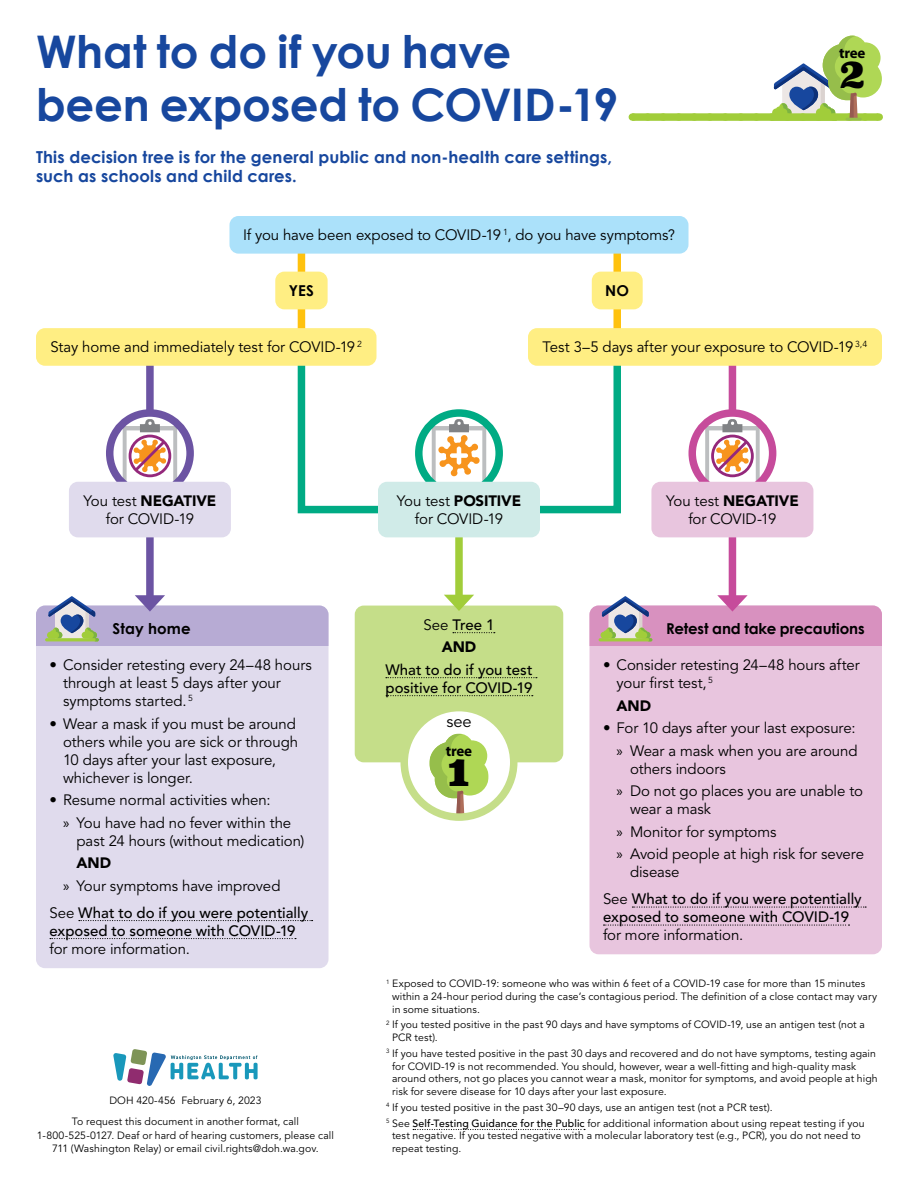
<style>
.page{position:relative;width:918px;height:1188px;background:#fff}
.page>*{position:absolute;margin:0;border:0;box-sizing:border-box;transform-origin:0 0}
.t1{font:700 45px/52.5px "Century Gothic";letter-spacing:-.005em;color:#17479e}
.t2{font:39.45px "Superclarendon Bl";color:#000}
.t3{font:700 16.5px/19.5px "Century Gothic";letter-spacing:.01em;color:#17479e}
.t4{font:16.5px "Avenir LT Std";color:#000}
.Questions{font:15px/18px "Avenir LT Std";letter-spacing:-.005em;color:#000}
.Text{font:500 15px/18px "Avenir LT Std";color:#000}
.H3_Quarantine{font:700 15px "Century Gothic";letter-spacing:-.005em;color:#000}
.t5{font:700 15px "Myriad Pro";letter-spacing:-.015em;color:#000}
.H3_Stay_home{font:700 15px "Century Gothic";letter-spacing:.01em;color:#000}
.Text_AND{font:900 15px "Avenir LT Std";letter-spacing:-.005em;color:#000}
.FN{font:10.5px/12.8px "Avenir LT Std";letter-spacing:.01em;color:#000}
.Pub_Number___ADA{font:10.5px/13.5px "Avenir LT Std";letter-spacing:.01em;color:#000;text-align:center}
.s1{font-weight:900}
.s2{font-family:"Myriad Pro"}
.s3{font-weight:400}
.s4{font-weight:500}
</style>
<div class="page">
<div style="left:632px;top:113px;width:246px;height:8px;background:#a1cd3a"></div>
<svg style="left:648px;top:36px;width:234px;height:85px"></svg>
<div style="left:590px;top:606px;width:292px;height:348px;background:#e8c5de;border-radius:9px"></div>
<div style="left:590px;top:606px;width:292px;height:40px;background:#d891bf"></div>
<svg style="left:632px;top:906px;width:234px;height:2px"></svg>
<svg style="left:604px;top:924px;width:246px;height:2px"></svg>
<hr style="left:599px;top:638px;width:53px;height:3px;background:#a1cd3a;border-radius:2px">
<svg style="left:600px;top:596px;width:52px;height:45px"></svg>
<div style="left:298px;top:231px;width:7px;height:121px;background:#ffc20e"></div>
<div style="left:729px;top:347px;width:7px;height:255px;background:#c64b9b"></div>
<svg style="left:717px;top:595px;width:31px;height:17px"></svg>
<div style="left:36px;top:606px;width:292px;height:362px;background:#e0dbed;border-radius:9px"></div>
<div style="left:36px;top:606px;width:292px;height:40px;background:#b7abd4"></div>
<svg style="left:79px;top:920px;width:234px;height:1px"></svg>
<svg style="left:50px;top:938px;width:246px;height:1px"></svg>
<hr style="left:45px;top:638px;width:54px;height:3px;background:#a1cd3a;border-radius:2px">
<svg style="left:47px;top:596px;width:52px;height:45px"></svg>
<div style="left:613px;top:231px;width:8px;height:121px;background:#ffc20e"></div>
<div style="left:230px;top:216px;width:458px;height:38px;background:#abe1fa;border-radius:9px"></div>
<div style="left:275px;top:272px;width:53px;height:37px;background:#ffee83;border-radius:9px"></div>
<div style="left:146px;top:347px;width:8px;height:255px;background:#6c54a3"></div>
<svg style="left:135px;top:595px;width:30px;height:17px"></svg>
<svg style="left:413px;top:1129px;width:172px;height:1px"></svg>
<div style="left:592px;top:272px;width:51px;height:37px;background:#ffee83;border-radius:9px"></div>
<div style="left:528px;top:328px;width:354px;height:38px;background:#ffee83;border-radius:9px"></div>
<div style="left:355px;top:606px;width:208px;height:156px;background:#c5de89;border-radius:9px"></div>
<svg style="left:453px;top:632px;width:42px;height:1px"></svg>
<svg style="left:386px;top:677px;width:151px;height:1px"></svg>
<svg style="left:386px;top:695px;width:147px;height:1px"></svg>
<svg style="left:110px;top:413px;width:80px;height:80px"></svg>
<svg style="left:123px;top:419px;width:54px;height:63px"></svg>
<div style="left:106px;top:409px;width:88px;height:88px;border:8px solid #6c54a3;border-radius:50%"></div>
<div style="left:69px;top:482px;width:162px;height:55px;background:#e0dbed;border-radius:9px"></div>
<svg style="left:692px;top:413px;width:81px;height:80px"></svg>
<svg style="left:705px;top:419px;width:55px;height:63px"></svg>
<div style="left:689px;top:409px;width:87px;height:88px;border:8px solid #c64b9b;border-radius:50%"></div>
<div style="left:651px;top:482px;width:162px;height:55px;background:#e8c5de;border-radius:9px"></div>
<div style="left:455px;top:455px;width:8px;height:146px;background:#a1cd3a"></div>
<svg style="left:444px;top:595px;width:30px;height:16px"></svg>
<svg style="left:297px;top:347px;width:126px;height:167px"></svg>
<svg style="left:419px;top:413px;width:80px;height:80px"></svg>
<svg style="left:432px;top:332px;width:193px;height:182px"></svg>
<div style="left:450px;top:453px;width:18px;height:5px;background:#fff;border-radius:2px"></div>
<hr style="left:457px;top:447px;width:4px;height:18px;background:#fff;border-radius:2px">
<div style="left:415px;top:409px;width:88px;height:88px;border:8px solid #00ab84;border-radius:50%"></div>
<div style="left:378px;top:482px;width:162px;height:55px;background:#d0ebe8;border-radius:9px"></div>
<div style="left:36px;top:328px;width:340px;height:38px;background:#ffee83;border-radius:9px"></div>
<svg style="left:113px;top:1049px;width:145px;height:37px"></svg>
<svg style="left:404px;top:708px;width:110px;height:109px;fill:#fff"></svg>
<svg style="left:429px;top:734px;width:60px;height:78px"></svg>
<div style="left:400px;top:704px;width:118px;height:117px;border:8px solid #c5de89;border-radius:50%"></div>
<h1 class="t1" style="left:36px;top:24px;width:584px">What to do if you have been exposed to COVID-19</h1>
<h3 class="t3" style="left:36px;top:146px;width:578px">This decision tree is for the general public and non-health care settings, such as schools and child cares.</h3>
<p class="Questions" style="left:243px;top:226px;width:433px">If you have been exposed to COVID-19 <sup>1</sup>, do you have symptoms?</p>
<h3 class="H3_Quarantine" style="left:289px;top:279px;width:27px">YES</h3>
<h3 class="H3_Quarantine" style="left:605px;top:279px;width:25px">NO</h3>
<h3 class="t5" style="left:839px;top:43px;width:28px">tree</h3>
<h2 class="t2" style="left:839px;top:51px;width:29px">2</h2>
<p class="Questions" style="left:50px;top:339px;width:313px">Stay home and immediately test for COVID-19 <sup>2</sup></p>
<p class="Questions" style="left:543px;top:339px;width:326px">Test 3–5 days after your exposure to COVID-19 <sup>3,4</sup></p>
<p class="Questions" style="left:83px;top:492px;width:134px;text-align:center">You test <span class="s1">NEGATIVE </span>for COVID-19</p>
<p class="Questions" style="left:666px;top:492px;width:134px;text-align:center">You test <span class="s1">NEGATIVE </span>for COVID-19</p>
<p class="Questions" style="left:397px;top:492px;width:126px;text-align:center">You test <span class="s1">POSITIVE </span>for COVID-19</p>
<p class="H3_Stay_home" style="left:112px;top:617px;width:80px">Stay home</p>
<p class="Questions" style="left:63px;top:656px;width:250px;text-indent:-14px">• Consider retesting every 24–48 hours through at least 5 days after your symptoms started. <sup>5</sup></p>
<p class="Questions" style="left:63px;top:715px;width:237px;text-indent:-14px">• Wear a mask if you must be around others while you are sick or through<br>10 days after your last exposure, whichever is longer.</p>
<p class="Questions" style="left:50px;top:791px;width:223px">• Resume normal activities when:</p>
<p class="Questions" style="left:76px;top:814px;width:230px;text-indent:-14px"><span class="s2">»</span> You have had no fever within the past 24 hours (without medication)</p>
<p class="Text_AND" style="left:76px;top:854px;width:36px">AND</p>
<p class="Questions" style="left:63px;top:877px;width:219px"><span class="s2">»</span> Your symptoms have improved</p>
<p class="Text" style="left:50px;top:904px;width:260px"><span class="s3">See</span> What to do if you were potentially exposed to someone with COVID-19 <span class="s3">for more information.</span></p>
<p class="FN" style="left:109px;top:1094px;width:154px">DOH 420-456 February 6, 2023</p>
<p class="Pub_Number___ADA" style="left:37px;top:1115px;width:299px">To request this document in another format, call<br>1-800-525-0127. Deaf or hard of hearing customers, please call<br>711 (Washington Relay) or email civil.rights@doh.wa.gov.</p>
<h3 class="Text" style="left:424px;top:614px;width:72px;line-height:22.5px;text-align:center"><span class="s3">See</span> Tree 1<br><span class="s1">AND</span></h3>
<h3 class="Text" style="left:385px;top:661px;width:149px">What to do if you test positive for COVID-19</h3>
<h3 class="t4" style="left:446px;top:712px;width:27px">see</h3>
<h3 class="t5" style="left:446px;top:741px;width:28px">tree</h3>
<h2 class="t2" style="left:447px;top:748px;width:25px">1</h2>
<p class="H3_Quarantine" style="left:666px;top:617px;width:200px">Retest and take precautions</p>
<p class="Questions" style="left:616px;top:656px;width:245px;text-indent:-14px">• Consider retesting 24–48 hours after your first test, <sup>5</sup></p>
<p class="Text_AND" style="left:616px;top:696px;width:36px">AND</p>
<p class="Questions" style="left:603px;top:719px;width:254px">• For 10 days after your last exposure:</p>
<p class="Questions" style="left:630px;top:742px;width:229px;text-indent:-14px"><span class="s2">»</span> Wear a mask when you are around others indoors</p>
<p class="Questions" style="left:630px;top:782px;width:235px;text-indent:-14px"><span class="s2">»</span> Do not go places you are unable to wear a mask</p>
<p class="Questions" style="left:616px;top:823px;width:162px"><span class="s2">»</span> Monitor for symptoms</p>
<p class="Questions" style="left:630px;top:845px;width:236px;text-indent:-14px"><span class="s2">»</span> Avoid people at high risk for severe disease</p>
<p class="Text" style="left:603px;top:890px;width:260px"><span class="s3">See</span> What to do if you were potentially exposed to someone with COVID-19 <span class="s3">for more information.</span></p>
<p class="FN" style="left:392px;top:977px;width:487px;text-indent:-6px"><sup>1</sup> Exposed to COVID-19: someone who was within 6 feet of a COVID-19 case for more than 15 minutes within a 24-hour period during the case’s contagious period. The definition of a close contact may vary in some situations.</p>
<p class="FN" style="left:392px;top:1019px;width:474px;text-indent:-6px"><sup>2</sup> If you tested positive in the past 90 days and have symptoms of COVID-19, use an antigen test (not a<br>PCR test).</p>
<p class="FN" style="left:392px;top:1047px;width:487px;text-indent:-6px"><sup>3</sup> If you have tested positive in the past 30 days and recovered and do not have symptoms, testing again for COVID-19 is not recommended. You should, however, wear a well-fitting and high-quality mask around others, not go places you cannot wear a mask, monitor for symptoms, and avoid people at high risk for severe disease for 10 days after your last exposure.</p>
<p class="FN" style="left:386px;top:1101px;width:388px"><sup>4</sup> If you tested positive in the past 30–90 days, use an antigen test (not a PCR test).</p>
<p class="FN" style="left:392px;top:1117px;width:474px;text-indent:-6px"><sup>5</sup> See <span class="s4">Self-Testing Guidance for the Public</span> for additional information about using repeat testing if you test negative. If you tested negative with a molecular laboratory test (e.g., PCR), you do not need to repeat testing.</p>
</div>
